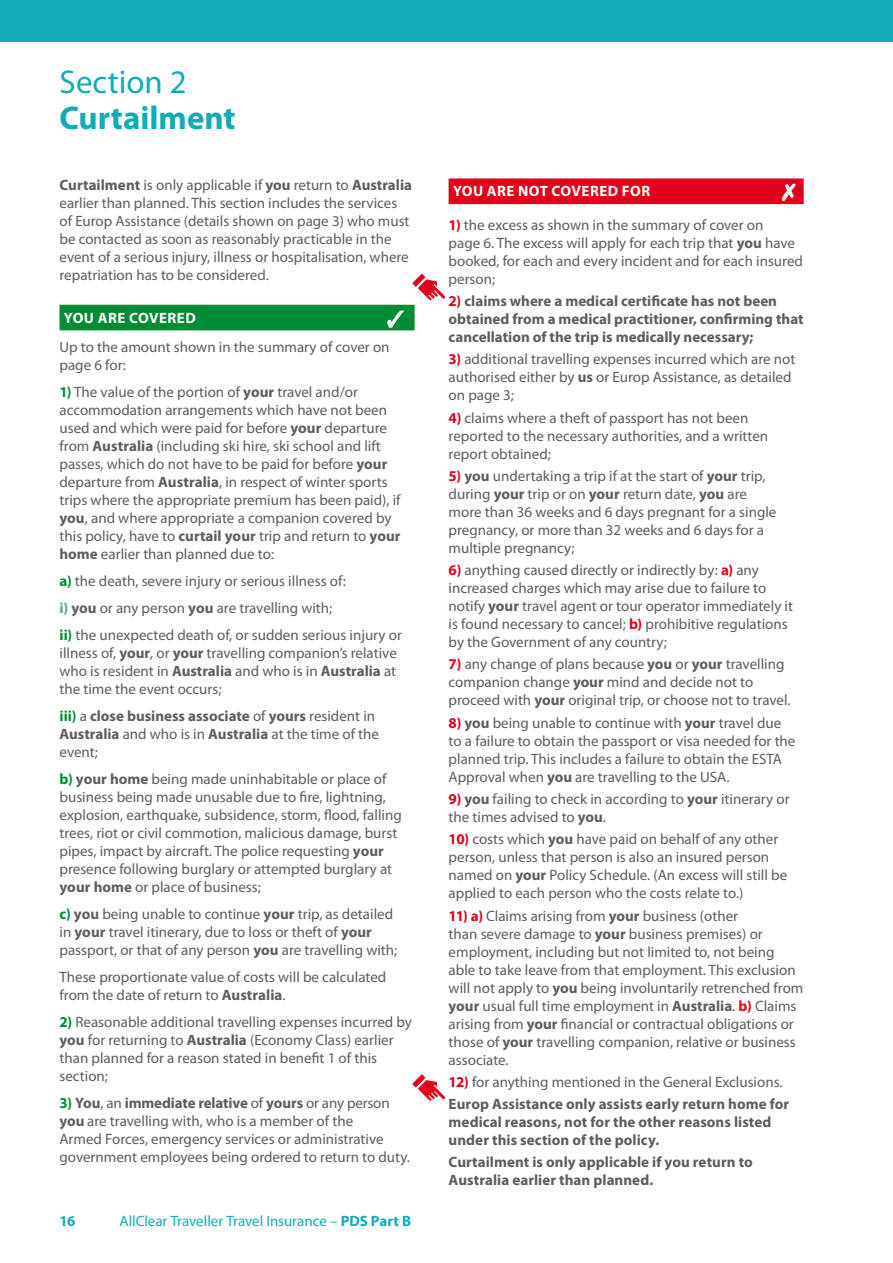
<style>
.page{position:relative;width:893px;height:1263px;background:#fff}
.page>*{position:absolute;margin:0;border:0;box-sizing:border-box;transform-origin:0 0}
.t1{font:700 33px "Myriad Pro";color:#10acb7}
.t2{font:33px "Myriad Pro";color:#10acb7}
.t3{font:15px/18px "Myriad Pro";color:#5c5d5e}
.t4{font:700 15px/18px "Myriad Pro";color:#5c5d5e}
.t5{font:15px "Myriad Pro";color:#10acb7}
.t6{font:700 15px "Myriad Pro";letter-spacing:.03em;color:#fff}
.t7{font:700 15px "Myriad Pro";color:#10acb7}
.s1{font-weight:700}
.s2{font-weight:700;color:#008c36}
.s3{font-weight:700;color:#51ab6b}
.s4{color:#008c36}
.s5{font-weight:400}
.s6{font-weight:700;color:#e2001a}
.s7{color:#e2001a}
.s8{color:#cd071e}
</style>
<div class="page">
<svg style="left:412px;top:1074px;width:33px;height:27px"></svg>
<svg style="left:412px;top:274px;width:33px;height:26px"></svg>
<div style="left:60px;top:305px;width:355px;height:25px;background:#008c36"></div>
<div style="left:449px;top:178px;width:355px;height:26px;background:#e2001a"></div>
<div style="left:0;top:0;width:893px;height:42px;background:#10acb7"></div>
<h1 class="t2" style="left:60px;top:61px;width:129px">Section 2</h1>
<h1 class="t1" style="left:60px;top:96px;width:178px">Curtailment</h1>
<p class="t3" style="left:60px;top:176px;width:354px"><span class="s1">Curtailment</span> is only applicable if <span class="s1">you</span> return to <span class="s1">Australia </span>earlier than planned. This section includes the services of Europ Assistance (details shown on page 3) who must be contacted as soon as reasonably practicable in the event of a serious injury, illness or hospitalisation, where repatriation has to be considered.</p>
<p class="t6" style="left:64px;top:308px;width:133px">YOU ARE COVERED</p>
<p class="t3" style="left:60px;top:338px;width:332px">Up to the amount shown in the summary of cover on page 6 for:</p>
<p class="t3" style="left:60px;top:383px;width:343px"><span class="s2">1)</span> The value of the portion of <span class="s1">your</span> travel and/or accommodation arrangements which have not been used and which were paid for before <span class="s1">your</span> departure from <span class="s1">Australia</span> (including ski hire, ski school and lift passes, which do not have to be paid for before <span class="s1">your </span>departure from <span class="s1">Australia</span>, in respect of winter sports trips where the appropriate premium has been paid), if <span class="s1">you</span>, and where appropriate a companion covered by this policy, have to <span class="s1">curtail your</span> trip and return to <span class="s1">your home</span> earlier than planned due to:</p>
<p class="t3" style="left:60px;top:567px;width:344px;line-height:27px"><span class="s2">a)</span> the death, severe injury or serious illness of:<br><span class="s3">i)</span> <span class="s1">you</span> or any person <span class="s1">you</span> are travelling with;<br><span class="s2">ii)</span> the unexpected death of, or sudden serious injury or</p>
<p class="t3" style="left:60px;top:644px;width:339px;text-align:justify">illness of, <span class="s1">your</span>, or <span class="s1">your</span> travelling companion’s relative who is resident in <span class="s1">Australia</span> and who is in <span class="s1">Australia</span> at the time the event occurs;</p>
<p class="t4" style="left:60px;top:706px;width:321px"><span class="s4">iii)</span> <span class="s5">a</span> close business associate <span class="s5">of</span> yours <span class="s5">resident in<br></span>Australia <span class="s5">and who is in</span> Australia <span class="s5">at the time of the event;</span></p>
<p class="t3" style="left:60px;top:770px;width:344px"><span class="s2">b)</span> <span class="s1">your home</span> being made uninhabitable or place of business being made unusable due to fire, lightning, explosion, earthquake, subsidence, storm, flood, falling trees, riot or civil commotion, malicious damage, burst pipes, impact by aircraft. The police requesting <span class="s1">your </span>presence following burglary or attempted burglary at <span class="s1">your home</span> or place of business;</p>
<p class="t3" style="left:60px;top:905px;width:339px"><span class="s2">c)</span> <span class="s1">you</span> being unable to continue <span class="s1">your</span> trip, as detailed in <span class="s1">your</span> travel itinerary, due to loss or theft of <span class="s1">your </span>passport, or that of any person <span class="s1">you</span> are travelling with;</p>
<p class="t3" style="left:60px;top:968px;width:328px">These proportionate value of costs will be calculated from the date of return to <span class="s1">Australia</span>.</p>
<p class="t3" style="left:60px;top:1013px;width:354px"><span class="s2">2)</span> Reasonable additional travelling expenses incurred by <span class="s1">you</span> for returning to <span class="s1">Australia</span> (Economy Class) earlier than planned for a reason stated in benefit 1 of this section;</p>
<p class="t3" style="left:60px;top:1094px;width:352px"><span class="s2">3)</span> <span class="s1">You</span>, an <span class="s1">immediate relative</span> of <span class="s1">yours</span> or any person <span class="s1">you</span> are travelling with, who is a member of the<br>Armed Forces, emergency services or administrative government employees being ordered to return to duty.</p>
<p class="t7" style="left:60px;top:1211px;width:18px">16</p>
<p class="t5" style="left:120px;top:1212px;width:293px">AllClear Traveller Travel Insurance – <span class="s1">PDS Part B</span></p>
<p class="t6" style="left:453px;top:181px;width:199px">YOU ARE NOT COVERED FOR</p>
<p class="t3" style="left:449px;top:216px;width:356px"><span class="s6">1)</span> the excess as shown in the summary of cover on<br>page 6. The excess will apply for each trip that <span class="s1">you</span> have booked, for each and every incident and for each insured person;</p>
<p class="t4" style="left:449px;top:292px;width:357px"><span class="s7">2)</span> claims where a medical certificate has not been obtained from a medical practitioner, confirming that cancellation of the trip is medically necessary;</p>
<p class="t3" style="left:449px;top:350px;width:348px"><span class="s6">3)</span> additional travelling expenses incurred which are not authorised either by <span class="s1">us</span> or Europ Assistance, as detailed on page 3;</p>
<p class="t3" style="left:449px;top:408px;width:321px"><span class="s6">4)</span> claims where a theft of passport has not been reported to the necessary authorities, and a written report obtained;</p>
<p class="t3" style="left:449px;top:467px;width:329px"><span class="s6">5)</span> <span class="s1">you</span> undertaking a trip if at the start of <span class="s1">your</span> trip, during <span class="s1">your</span> trip or on <span class="s1">your</span> return date, <span class="s1">you</span> are more than 36 weeks and 6 days pregnant for a single pregnancy, or more than 32 weeks and 6 days for a multiple pregnancy;</p>
<p class="t3" style="left:449px;top:561px;width:346px"><span class="s6">6)</span> anything caused directly or indirectly by: <span class="s6">a)</span> any increased charges which may arise due to failure to notify <span class="s1">your</span> travel agent or tour operator immediately it is found necessary to cancel; <span class="s6">b)</span> prohibitive regulations by the Government of any country;</p>
<p class="t3" style="left:449px;top:655px;width:343px"><span class="s6">7)</span> any change of plans because <span class="s1">you</span> or <span class="s1">your</span> travelling companion change <span class="s1">your</span> mind and decide not to proceed with <span class="s1">your</span> original trip, or choose not to travel.</p>
<p class="t3" style="left:449px;top:713px;width:348px"><span class="s6">8)</span> <span class="s1">you</span> being unable to continue with <span class="s1">your</span> travel due to a failure to obtain the passport or visa needed for the planned trip. This includes a failure to obtain the ESTA Approval when <span class="s1">you</span> are travelling to the USA.</p>
<p class="t3" style="left:449px;top:790px;width:342px"><span class="s6">9)</span> <span class="s1">you</span> failing to check in according to <span class="s1">your</span> itinerary or the times advised to <span class="s1">you</span>.</p>
<p class="t3" style="left:449px;top:830px;width:340px"><span class="s6">10)</span> costs which <span class="s1">you</span> have paid on behalf of any other person, unless that person is also an insured person named on <span class="s1">your</span> Policy Schedule. (An excess will still be applied to each person who the costs relate to.)</p>
<p class="t3" style="left:449px;top:906px;width:356px"><span class="s6">11) a)</span> Claims arising from <span class="s1">your</span> business (other<br>than severe damage to <span class="s1">your</span> business premises) or employment, including but not limited to, not being able to take leave from that employment. This exclusion will not apply to <span class="s1">you</span> being involuntarily retrenched from <span class="s1">your</span> usual full time employment in <span class="s1">Australia</span>. <span class="s6">b)</span> Claims arising from <span class="s1">your</span> financial or contractual obligations or those of <span class="s1">your</span> travelling companion, relative or business associate.</p>
<p class="t4" style="left:449px;top:1070px;width:342px;line-height:22.2px"><span class="s8">12)</span> <span class="s5">for anything mentioned in the General Exclusions.<br></span>Europ Assistance only assists early return home for</p>
<p class="t4" style="left:449px;top:1112px;width:324px">medical reasons, not for the other reasons listed under this section of the policy.</p>
<p class="t4" style="left:449px;top:1153px;width:306px">Curtailment is only applicable if you return to<br>Australia earlier than planned.</p>
</div>
